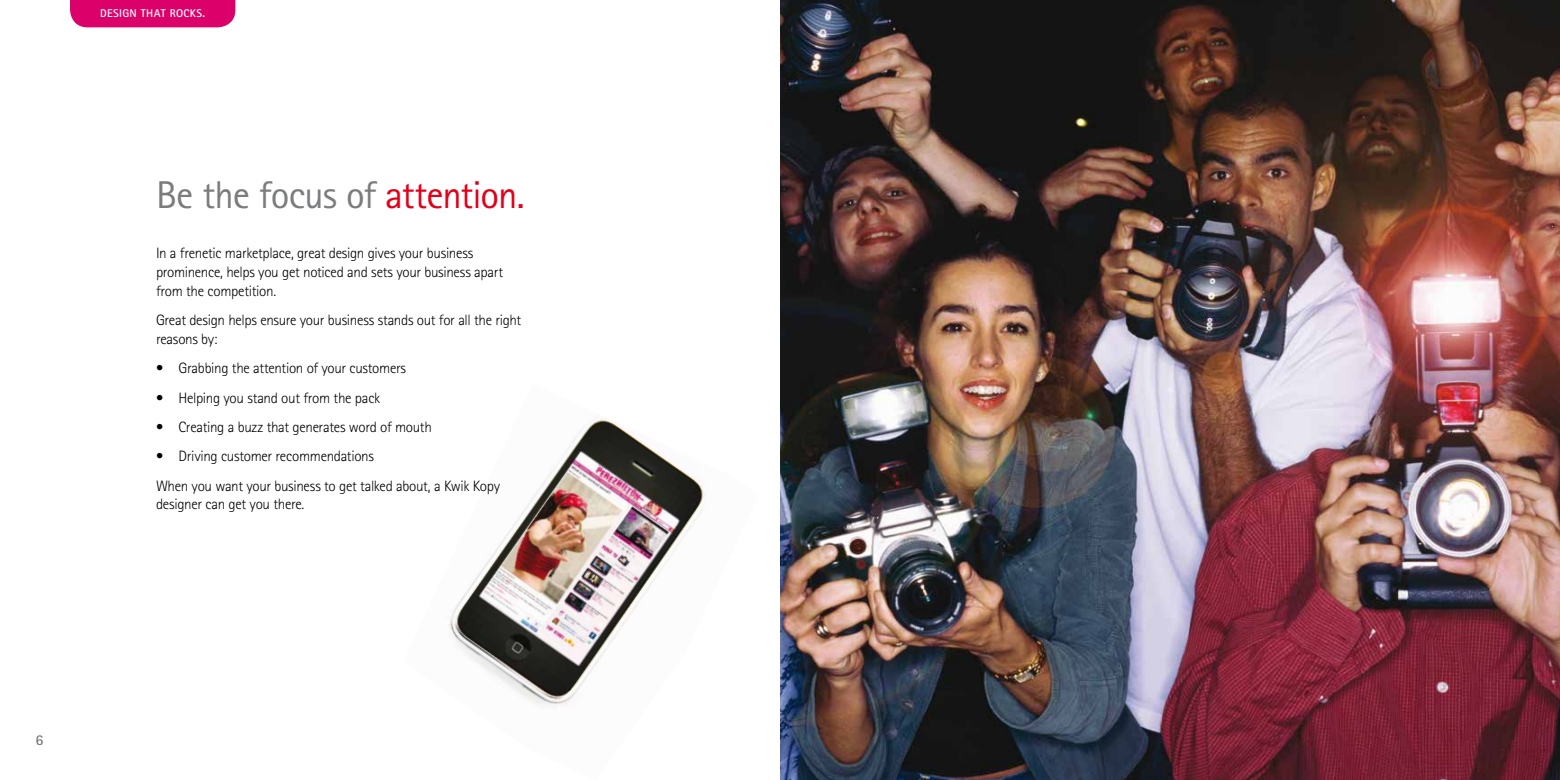
<style>
.page{position:relative;width:1560px;height:780px;background:#fff}
.page>*{position:absolute;margin:0;border:0;box-sizing:border-box;transform-origin:0 0}
.t1{font:38.75px "Rotis Sans Serif Std";letter-spacing:-.025em;color:#7b7c7e}
.t2{font:300 15px/18.8px "Rotis Sans Serif Std";letter-spacing:-.02em;color:#000}
.t3{font:700 15px "Rotis Sans Serif Std";color:#7b7c7e}
.t4{font:700 11.25px "Rotis Sans Serif Std";letter-spacing:.03em;color:#fff}
.s1{color:#e2001a}
</style>
<div class="page">
<div style="left:70px;top:0;width:165px;height:27px;background:#dc006b"></div>
<img style="left:448px;top:416px;width:258px;height:292px">
<img style="left:780px;top:0;width:779px;height:780px">
<p class="t4" style="left:100px;top:6px;width:106px">DESIGN THAT ROCKS.</p>
<h1 class="t1" style="left:156px;top:171px;width:370px">Be the focus of <span class="s1">attention.</span></h1>
<p class="t2" style="left:156px;top:243px;width:349px">In a frenetic marketplace, great design gives your business prominence, helps you get noticed and sets your business apart from the competition.</p>
<p class="t2" style="left:156px;top:310px;width:367px">Great design helps ensure your business stands out for all the right reasons by:</p>
<p class="t2" style="left:156px;top:358px;width:252px">• Grabbing the attention of your customers</p>
<p class="t2" style="left:156px;top:388px;width:226px">• Helping you stand out from the pack</p>
<p class="t2" style="left:156px;top:417px;width:277px">• Creating a buzz that generates word of mouth</p>
<p class="t2" style="left:156px;top:441px;width:345px;line-height:29.4px">• Driving customer recommendations<br>When you want your business to get talked about, a Kwik Kopy</p>
<p class="t2" style="left:156px;top:495px;width:150px">designer can get you there.</p>
<p class="t3" style="left:35px;top:730px;width:10px">6</p>
</div>
